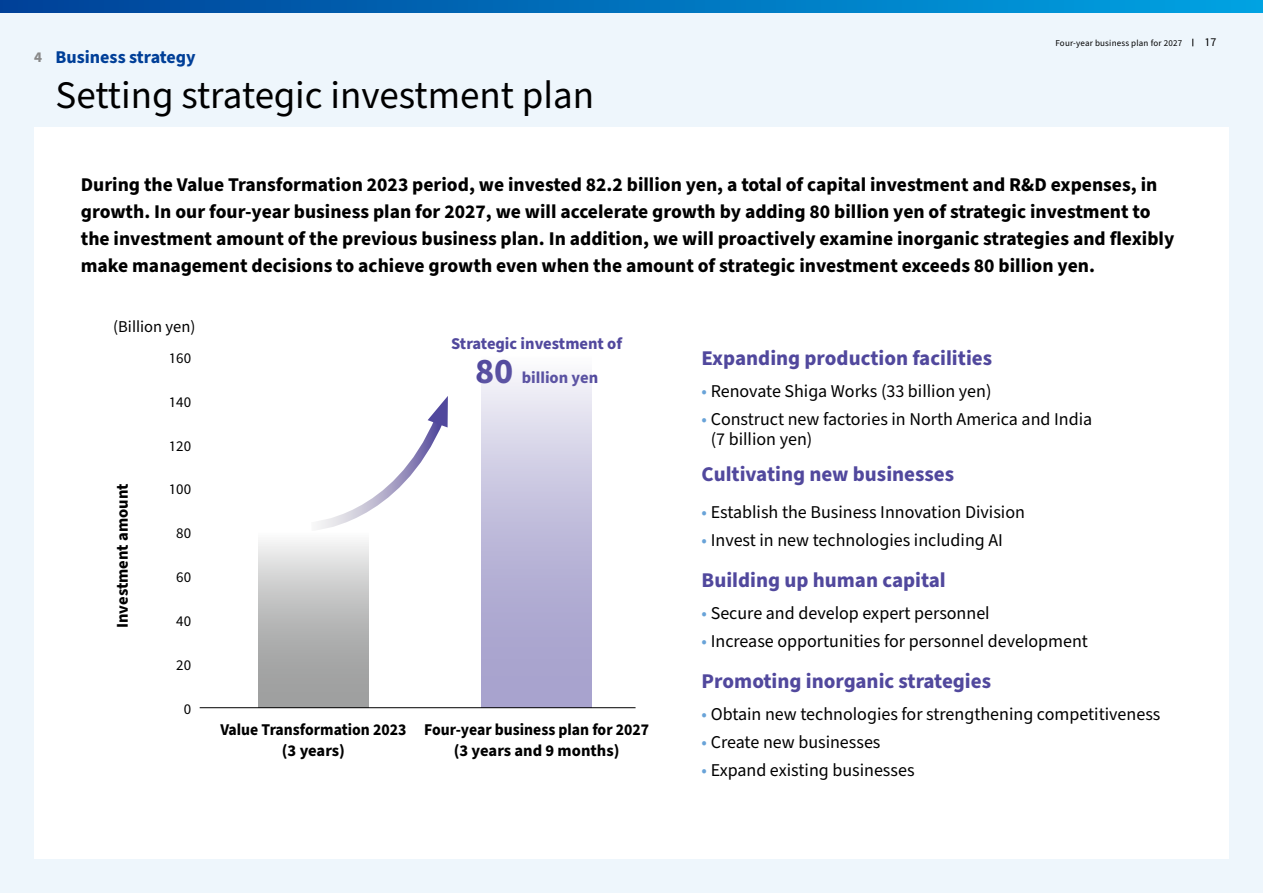
<style>
.page{position:relative;width:1263px;height:893px;background:#eef6fc}
.page>*{position:absolute;margin:0;border:0;box-sizing:border-box;transform-origin:0 0}
.t1{font:39px "DAIFUKU Sans";color:#000}
.t2{font:700 21px "DAIFUKU Sans";color:#51489d}
.t3{font:700 19.5px/27px "DAIFUKU Sans";color:#000}
.t4{font:18px/19.5px "DAIFUKU Sans";color:#000}
.t5{font:700 18px "DAIFUKU Sans";color:#003f98}
.t6{font:700 16.5px/21px "DAIFUKU Sans";color:#000;text-align:center;scale:.95 1}
.t7{font:700 16.5px/34.5px "DAIFUKU Sans";color:#51489d;text-align:center}
.t8{font:700 16.5px "DAIFUKU Sans";color:#000}
.t9{font:16.5px "DAIFUKU Sans";color:#000}
.t10{font:15px "DAIFUKU Sans";color:#000}
.t11{font:700 15px "DAIFUKU Sans";color:#898989}
.t12{font:12px "DAIFUKU Sans";color:#000}
.t13{font:9px "DAIFUKU Sans";letter-spacing:.02em;color:#000}
.s1{font-size:36px}
.s2{color:#69a3d8}
</style>
<div class="page">
<svg style="left:0;top:0;width:1263px;height:13px;background:#0072bc"></svg>
<div style="left:34px;top:128px;width:1195px;height:731px;background:#fff"></div>
<div style="left:258px;top:532px;width:111px;height:176px;background:linear-gradient(to bottom,#eee,#909191)"></div>
<div style="left:481px;top:357px;width:111px;height:351px;background:linear-gradient(to bottom,#f0eff6,#9a94c6)"></div>
<svg style="left:309px;top:396px;width:139px;height:138px"></svg>
<hr style="left:200px;top:707px;width:435px;height:1px;background:#000">
<p class="t11" style="left:34px;top:47px;width:9px">4</p>
<p class="t5" style="left:56px;top:45px;width:142px">Business strategy</p>
<h1 class="t1" style="left:56px;top:69px;width:540px">Setting strategic investment plan</h1>
<p class="t13" style="left:1055px;top:37px;width:128px">Four-year business plan for 2027</p>
<p class="t12" style="left:1204px;top:34px;width:14px">17</p>
<p class="t3" style="left:81px;top:171px;width:1095px">During the Value Transformation 2023 period, we invested 82.2 billion yen, a total of capital investment and R&amp;D expenses, in growth. In our four-year business plan for 2027, we will accelerate growth by adding 80 billion yen of strategic investment to the investment amount of the previous business plan. In addition, we will proactively examine inorganic strategies and flexibly make management decisions to achieve growth even when the amount of strategic investment exceeds 80 billion yen.</p>
<p class="t9" style="left:113px;top:315px;width:84px">(Billion yen)</p>
<p class="t8" style="left:111px;top:628px;width:146px;rotate:-90deg">Investment amount</p>
<p class="t10" style="left:169px;top:348px;width:24px">160</p>
<p class="t10" style="left:169px;top:392px;width:24px">140</p>
<p class="t10" style="left:169px;top:436px;width:24px">120</p>
<p class="t10" style="left:169px;top:479px;width:24px">100</p>
<p class="t10" style="left:176px;top:523px;width:16px">80</p>
<p class="t10" style="left:176px;top:567px;width:16px">60</p>
<p class="t10" style="left:176px;top:611px;width:16px">40</p>
<p class="t10" style="left:176px;top:655px;width:16px">20</p>
<p class="t10" style="left:184px;top:699px;width:9px">0</p>
<p class="t7" style="left:451px;top:326px;width:172px">Strategic investment of<br><span class="s1">80</span> billion yen</p>
<p class="t6" style="left:220px;top:719px;width:197px">Value Transformation 2023 (3 years)</p>
<p class="t6" style="left:424px;top:719px;width:238px">Four-year business plan for 2027 (3 years and 9 months)</p>
<p class="t2" style="left:702px;top:344px;width:292px">Expanding production facilities</p>
<p class="t4" style="left:702px;top:382px;width:291px"><span class="s2">•</span> Renovate Shiga Works (33 billion yen)</p>
<p class="t4" style="left:711px;top:410px;width:383px;text-indent:-9px"><span class="s2">•</span> Construct new factories in North America and India (7 billion yen)</p>
<p class="t2" style="left:702px;top:460px;width:254px">Cultivating new businesses</p>
<p class="t4" style="left:702px;top:503px;width:325px"><span class="s2">•</span> Establish the Business Innovation Division</p>
<p class="t4" style="left:702px;top:531px;width:303px"><span class="s2">•</span> Invest in new technologies including AI</p>
<p class="t2" style="left:702px;top:565px;width:246px">Building up human capital</p>
<p class="t4" style="left:702px;top:604px;width:290px"><span class="s2">•</span> Secure and develop expert personnel</p>
<p class="t4" style="left:702px;top:632px;width:388px"><span class="s2">•</span> Increase opportunities for personnel development</p>
<p class="t2" style="left:702px;top:666px;width:291px">Promoting inorganic strategies</p>
<p class="t4" style="left:702px;top:705px;width:460px"><span class="s2">•</span> Obtain new technologies for strengthening competitiveness</p>
<p class="t4" style="left:702px;top:733px;width:180px"><span class="s2">•</span> Create new businesses</p>
<p class="t4" style="left:702px;top:761px;width:214px"><span class="s2">•</span> Expand existing businesses</p>
</div>
